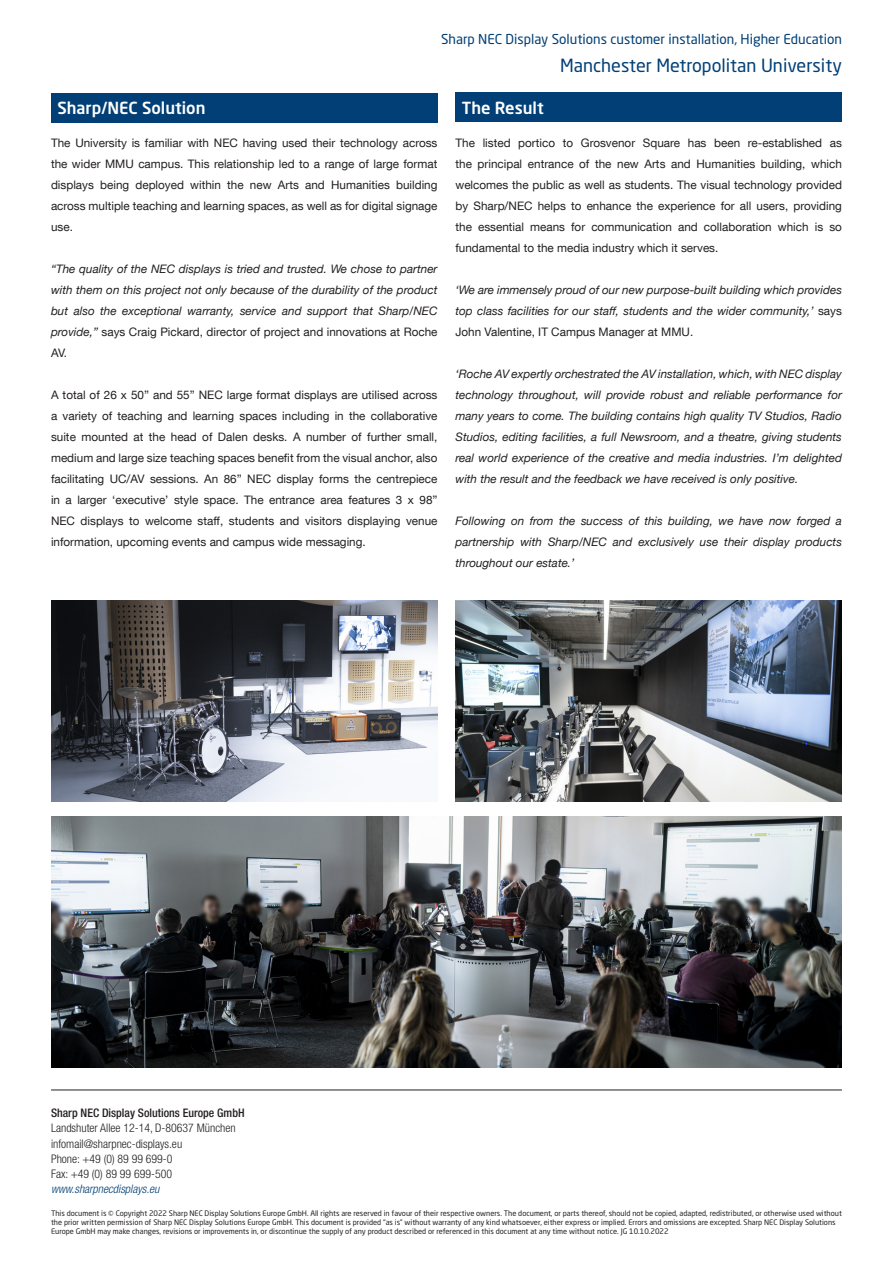
<style>
.page{position:relative;width:893px;height:1263px;background:#fff}
.page>*{position:absolute;margin:0;border:0;box-sizing:border-box;transform-origin:0 0}
.t1{font:18px "Neo Sans Pro";color:#013f76}
.t2{font:500 16.5px "Neo Sans Pro";color:#fff}
.t3{font:13.5px "Neo Sans Pro";color:#013f76}
.t4{font:300 condensed 11.85px "Helvetica Neue LT Std";color:#231f20}
.t5{font:500 condensed 11.85px "Helvetica Neue LT Pro";color:#231f20}
.t6{font:italic 300 condensed 11.85px "Helvetica Neue LT Pro";color:#013f76}
.t7{font:11.7px/21px "Helvetica Neue LT Com";color:#231f20;text-align:justify}
.t8{font:italic 11.7px/21px "Helvetica Neue";color:#231f20;text-align:justify}
.t9{font:7.5px "Neo Sans Pro";color:#231f20}
.s1{font-family:"Helvetica Neue LT Com";font-style:normal}
</style>
<div class="page">
<div style="left:51px;top:93px;width:386px;height:30px;background:#013f76"></div>
<div style="left:455px;top:92px;width:387px;height:30px;background:#013f76"></div>
<img style="left:51px;top:816px;width:791px;height:252px">
<hr style="left:51px;top:1089px;width:791px;height:1px;background:#231f20">
<img style="left:51px;top:601px;width:386px;height:200px">
<img style="left:455px;top:601px;width:387px;height:200px">
<p class="t3" style="left:441px;top:31px;width:402px">Sharp NEC Display Solutions customer installation, Higher Education</p>
<p class="t1" style="left:560px;top:54px;width:283px">Manchester Metropolitan University</p>
<p class="t2" style="left:57px;top:98px;width:150px">Sharp/NEC Solution</p>
<p class="t7" style="left:51px;top:132px;width:388px">The University is familiar with NEC having used their technology across the wider MMU campus. This relationship led to a range of large format displays being deployed within the new Arts and Humanities building across multiple teaching and learning spaces, as well as for digital signage use.</p>
<p class="t8" style="left:51px;top:259px;width:388px">“The quality of the NEC displays is tried and trusted. We chose to partner with them on this project not only because of the durability of the product but also the exceptional warranty, service and support that Sharp/NEC provide,” <span class="s1">says Craig Pickard, director of project and innovations at Roche AV.</span></p>
<p class="t7" style="left:51px;top:384px;width:388px">A total of 26 x 50” and 55” NEC large format displays are utilised across a variety of teaching and learning spaces including in the collaborative suite mounted at the head of Dalen desks. A number of further small, medium and large size teaching spaces benefit from the visual anchor, also facilitating UC/AV sessions. An 86” NEC display forms the centrepiece in a larger ‘executive’ style space. The entrance area features 3 x 98” NEC displays to welcome staff, students and visitors displaying venue information, upcoming events and campus wide messaging.</p>
<p class="t2" style="left:462px;top:97px;width:83px">The Result</p>
<p class="t7" style="left:455px;top:132px;width:388px">The listed portico to Grosvenor Square has been re-established as the principal entrance of the new Arts and Humanities building, which welcomes the public as well as students. The visual technology provided by Sharp/NEC helps to enhance the experience for all users, providing the essential means for communication and collaboration which is so fundamental to the media industry which it serves.</p>
<p class="t8" style="left:455px;top:280px;width:388px">‘We are immensely proud of our new purpose-built building which provides top class facilities for our staff, students and the wider community,’ <span class="s1">says John Valentine, IT Campus Manager at MMU.</span></p>
<p class="t8" style="left:455px;top:364px;width:388px">‘Roche AV expertly orchestrated the AV installation, which, with NEC display technology throughout, will provide robust and reliable performance for many years to come. The building contains high quality TV Studios, Radio Studios, editing facilities, a full Newsroom, and a theatre, giving students real world experience of the creative and media industries. I’m delighted with the result and the feedback we have received is only positive.</p>
<p class="t8" style="left:455px;top:511px;width:388px">Following on from the success of this building, we have now forged a partnership with Sharp/NEC and exclusively use their display products throughout our estate.’</p>
<p class="t5" style="left:51px;top:1106px;width:195px">Sharp NEC Display Solutions Europe GmbH</p>
<p class="t4" style="left:51px;top:1121px;width:186px">Landshuter Allee 12-14, D-80637 München</p>
<p class="t4" style="left:51px;top:1136px;width:133px">infomail@sharpnec-displays.eu</p>
<p class="t4" style="left:51px;top:1152px;width:123px">Phone: +49 (0) 89 99 699-0</p>
<p class="t4" style="left:51px;top:1167px;width:123px">Fax: +49 (0) 89 99 699-500</p>
<p class="t6" style="left:51px;top:1182px;width:110px">www.sharpnecdisplays.eu</p>
<p class="t9" style="left:51px;top:1208px;width:792px">This document is © Copyright 2022 Sharp NEC Display Solutions Europe GmbH. All rights are reserved in favour of their respective owners. The document, or parts thereof, should not be copied, adapted, redistributed, or otherwise used without</p>
<p class="t9" style="left:51px;top:1217px;width:786px">the prior written permission of Sharp NEC Display Solutions Europe GmbH. This document is provided “as is” without warranty of any kind whatsoever, either express or implied. Errors and omissions are excepted. Sharp NEC Display Solutions</p>
<p class="t9" style="left:51px;top:1226px;width:619px">Europe GmbH may make changes, revisions or improvements in, or discontinue the supply of any product described or referenced in this document at any time without notice. JG 10.10.2022</p>
</div>
